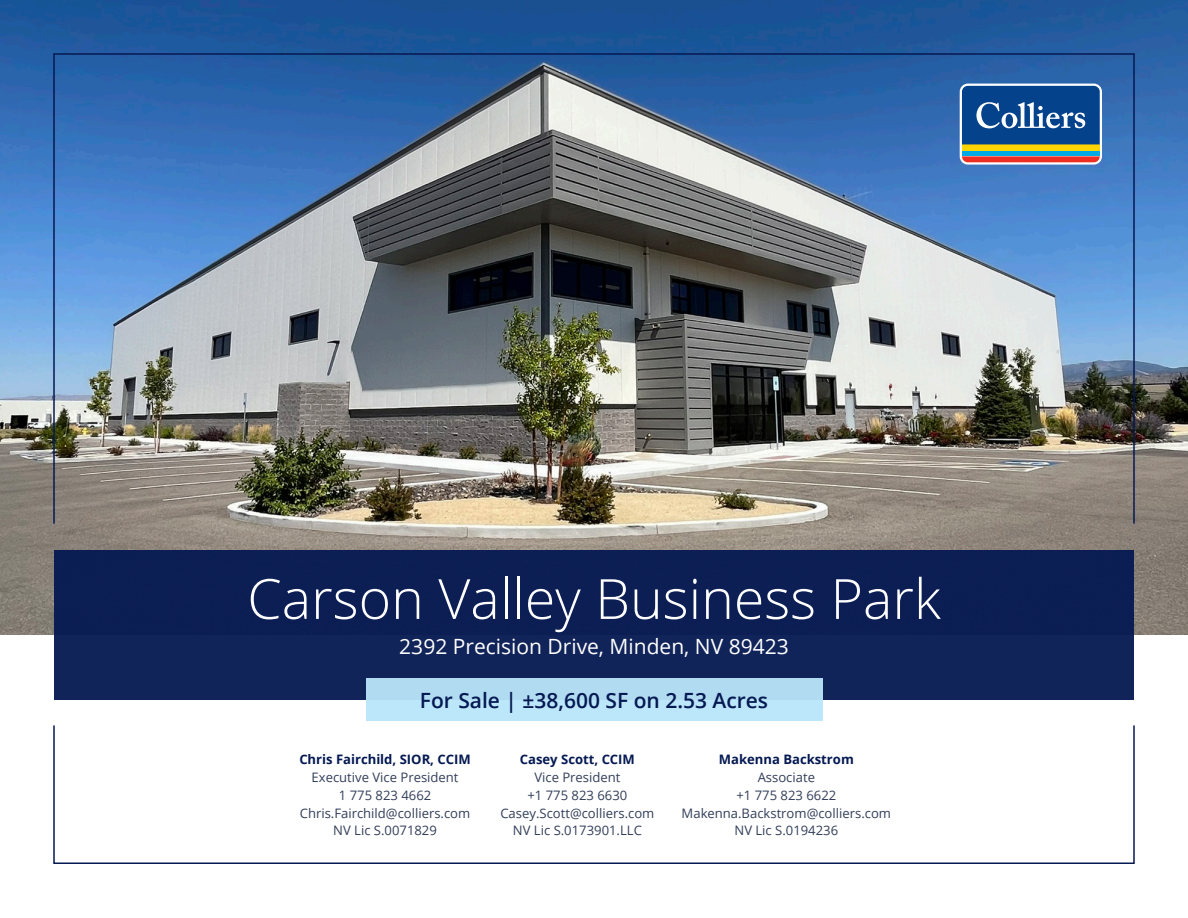
<style>
.page{position:relative;width:1188px;height:918px;background:#fff}
.page>*{position:absolute;margin:0;border:0;box-sizing:border-box;transform-origin:0 0}
.t1{font:300 55.5px "Open Sans";color:#fff}
.Body_Subheading_-_White_CMYK{font:21px "Open Sans";color:#fff}
.Body_Subheading_-_Dark_Blue_CMYK{font:600 21px "Open Sans";color:#051952}
.t2{font:13.05px "Open Sans";color:#323e59}
.t3{font:700 13.05px/17.9px "Open Sans";color:#051952;text-align:center}
.s1{font-weight:400;color:#323e59}
</style>
<div class="page">
<img style="left:0;top:0;width:1188px;height:634px">
<div style="left:54px;top:550px;width:1080px;height:149px;background:#0c1f54"></div>
<div style="left:366px;top:678px;width:456px;height:43px;background:#b0dbf1"></div>
<svg style="left:960px;top:84px;width:142px;height:81px"></svg>
<div style="left:962px;top:150px;width:138px;height:6px;background:#00a8e4"></div>
<div style="left:962px;top:144px;width:138px;height:6px;background:#fed503"></div>
<svg style="left:962px;top:156px;width:138px;height:6px"></svg>
<svg style="left:962px;top:86px;width:138px;height:58px;background:#205698"></svg>
<p class="t1" style="left:247px;top:561px;width:695px">Carson Valley Business Park</p>
<p class="Body_Subheading_-_White_CMYK" style="left:399px;top:632px;width:391px">2392 Precision Drive, Minden, NV 89423</p>
<p class="Body_Subheading_-_Dark_Blue_CMYK" style="left:420px;top:685px;width:350px">For Sale | ±38,600 SF on 2.53 Acres</p>
<p class="t3" style="left:299px;top:750px;width:173px">Chris Fairchild, SIOR, CCIM</p>
<p class="t2" style="left:312px;top:768px;width:148px">Executive Vice President</p>
<p class="t2" style="left:339px;top:786px;width:94px">1 775 823 4662</p>
<p class="t2" style="left:300px;top:804px;width:172px">Chris.Fairchild@colliers.com</p>
<p class="t2" style="left:333px;top:822px;width:105px">NV Lic S.0071829</p>
<p class="t3" style="left:520px;top:750px;width:117px">Casey Scott, CCIM<br><span class="s1">Vice President</span></p>
<p class="t2" style="left:528px;top:786px;width:101px">+1 775 823 6630</p>
<p class="t2" style="left:500px;top:804px;width:156px">Casey.Scott@colliers.com</p>
<p class="t2" style="left:513px;top:822px;width:130px">NV Lic S.0173901.LLC</p>
<p class="t3" style="left:719px;top:750px;width:136px">Makenna Backstrom<br><span class="s1">Associate</span></p>
<p class="t2" style="left:736px;top:786px;width:101px">+1 775 823 6622</p>
<p class="t2" style="left:682px;top:804px;width:211px">Makenna.Backstrom@colliers.com</p>
<p class="t2" style="left:735px;top:822px;width:105px">NV Lic S.0194236</p>
</div>
